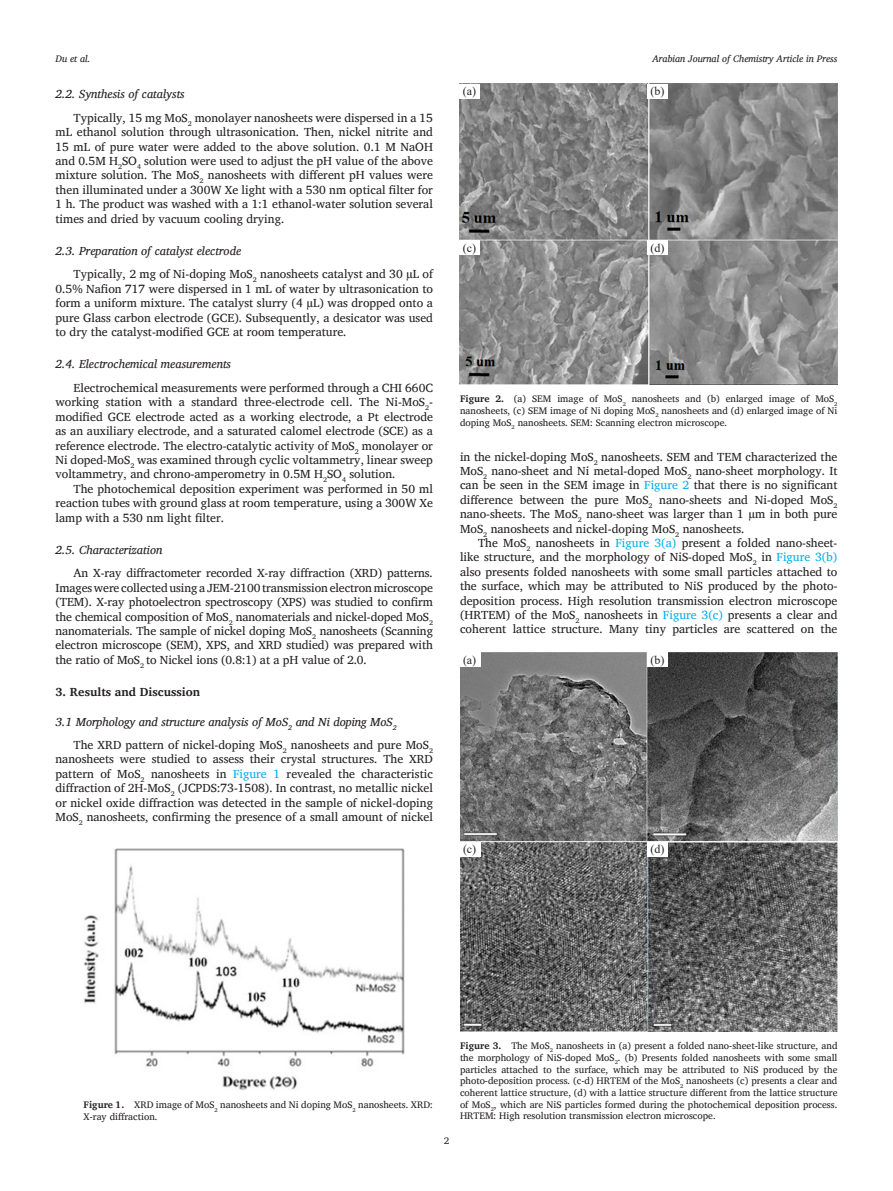
<style>
.page{position:relative;width:893px;height:1191px;background:#fff}
.page>*{position:absolute;margin:0;border:0;box-sizing:border-box;transform-origin:0 0}
.para_first_last{font:12px/14.4px "Charis SIL";color:#231f20;text-align:justify}
.para_first{font:12px/14.4px "Charis SIL";color:#231f20;text-align:justify}
.para{font:12px/14.4px "Charis SIL";color:#231f20;text-align:justify}
.para_last{font:12px/14.4px "Charis SIL";color:#231f20;text-align:justify}
.Head-B{font:italic 12px "Charis SIL";color:#231f20}
.Head-B_stack{font:italic 12px "Charis SIL";color:#231f20}
.Fig_label{font:12px "Times New Roman";color:#231f20}
.Head-A{font:700 12px "Charis SIL";color:#231f20}
.float_figure_figure{font:9.75px/11.7px "Charis SIL";color:#231f20;text-align:justify}
.t1{font:italic 9.75px "Charis SIL";color:#231f20}
.s1{color:#00aeef}
.s2{font-weight:700}
</style>
<div class="page">
<img style="left:84px;top:848px;width:321px;height:242px">
<img style="left:460px;top:83px;width:377px;height:301px">
<img style="left:460px;top:652px;width:377px;height:379px">
<div style="left:460px;top:652px;width:20px;height:15px;background:#fff"></div>
<div style="left:460px;top:84px;width:20px;height:14px;background:#fff"></div>
<div style="left:460px;top:842px;width:20px;height:14px;background:#fff"></div>
<div style="left:460px;top:240px;width:20px;height:15px;background:#fff"></div>
<div style="left:647px;top:652px;width:21px;height:15px;background:#fff"></div>
<div style="left:647px;top:84px;width:21px;height:14px;background:#fff"></div>
<div style="left:647px;top:842px;width:21px;height:14px;background:#fff"></div>
<div style="left:647px;top:240px;width:21px;height:15px;background:#fff"></div>
<p class="t1" style="left:56px;top:53px;width:36px">Du et al.</p>
<p class="t1" style="left:652px;top:53px;width:187px">Arabian Journal of Chemistry Article in Press</p>
<p class="Head-B" style="left:56px;top:87px;width:131px">2.2. Synthesis of catalysts</p>
<p class="para_first_last" style="left:56px;top:110px;width:379px;text-indent:18px">Typically, 15 mg MoS<sub>2</sub> monolayer nanosheets were dispersed in a 15 mL ethanol solution through ultrasonication. Then, nickel nitrite and 15 mL of pure water were added to the above solution. 0.1 M NaOH and 0.5M H<sub>2</sub>SO<sub>4</sub> solution were used to adjust the pH value of the above mixture solution. The MoS<sub>2</sub> nanosheets with different pH values were then illuminated under a 300W Xe light with a 530 nm optical filter for 1 h. The product was washed with a 1:1 ethanol-water solution several times and dried by vacuum cooling drying.</p>
<p class="Head-B" style="left:56px;top:244px;width:187px">2.3. Preparation of catalyst electrode</p>
<p class="para_first_last" style="left:56px;top:267px;width:379px;text-indent:18px">Typically, 2 mg of Ni-doping MoS<sub>2</sub> nanosheets catalyst and 30 µL of 0.5% Nafion 717 were dispersed in 1 mL of water by ultrasonication to form a uniform mixture. The catalyst slurry (4 µL) was dropped onto a pure Glass carbon electrode (GCE). Subsequently, a desicator was used to dry the catalyst-modified GCE at room temperature.</p>
<p class="Head-B" style="left:56px;top:357px;width:177px">2.4. Electrochemical measurements</p>
<p class="para_first" style="left:56px;top:380px;width:379px;text-indent:18px">Electrochemical measurements were performed through a CHI 660C working station with a standard three-electrode cell. The Ni-MoS<sub>2</sub>- modified GCE electrode acted as a working electrode, a Pt electrode as an auxiliary electrode, and a saturated calomel electrode (SCE) as a reference electrode. The electro-catalytic activity of MoS<sub>2</sub> monolayer or Ni doped-MoS<sub>2</sub> was examined through cyclic voltammetry, linear sweep voltammetry, and chrono-amperometry in 0.5M H<sub>2</sub>SO<sub>4</sub> solution.</p>
<p class="para_last" style="left:56px;top:481px;width:379px;text-indent:18px">The photochemical deposition experiment was performed in 50 ml reaction tubes with ground glass at room temperature, using a 300W Xe lamp with a 530 nm light filter.</p>
<p class="Head-B" style="left:56px;top:543px;width:108px">2.5. Characterization</p>
<p class="para_first_last" style="left:56px;top:566px;width:379px;text-indent:18px">An X-ray diffractometer recorded X-ray diffraction (XRD) patterns.<br>Images were collected using a JEM-2100 transmission electron microscope (TEM). X-ray photoelectron spectroscopy (XPS) was studied to confirm the chemical composition of MoS<sub>2</sub> nanomaterials and nickel-doped MoS<sub>2 </sub>nanomaterials. The sample of nickel doping MoS<sub>2</sub> nanosheets (Scanning electron microscope (SEM), XPS, and XRD studied) was prepared with the ratio of MoS<sub>2</sub> to Nickel ions (0.8:1) at a pH value of 2.0.</p>
<p class="Head-A" style="left:56px;top:685px;width:146px">3. Results and Discussion</p>
<p class="Head-B_stack" style="left:56px;top:714px;width:343px">3.1 Morphology and structure analysis of MoS<sub>2</sub> and Ni doping MoS<sub>2</sub></p>
<p class="para_first" style="left:56px;top:737px;width:379px;text-indent:18px">The XRD pattern of nickel-doping MoS<sub>2</sub> nanosheets and pure MoS<sub>2 </sub>nanosheets were studied to assess their crystal structures. The XRD pattern of MoS<sub>2</sub> nanosheets in <span class="s1">Figure 1</span> revealed the characteristic diffraction of 2H-MoS<sub>2</sub> (JCPDS:73-1508). In contrast, no metallic nickel or nickel oxide diffraction was detected in the sample of nickel-doping MoS<sub>2</sub> nanosheets, confirming the presence of a small amount of nickel</p>
<p class="Fig_label" style="left:463px;top:83px;width:15px">(a)</p>
<p class="Fig_label" style="left:463px;top:239px;width:15px">(c)</p>
<p class="Fig_label" style="left:650px;top:83px;width:15px">(b)</p>
<p class="Fig_label" style="left:650px;top:239px;width:15px">(d)</p>
<p class="float_figure_figure" style="left:460px;top:393px;width:379px"><span class="s2">Figure 2.</span> (a) SEM image of MoS<sub>2</sub> nanosheets and (b) enlarged image of MoS<sub>2 </sub>nanosheets, (c) SEM image of Ni doping MoS<sub>2</sub> nanosheets and (d) enlarged image of Ni doping MoS<sub>2</sub> nanosheets. SEM: Scanning electron microscope.</p>
<p class="para_first" style="left:460px;top:449px;width:379px">in the nickel-doping MoS<sub>2</sub> nanosheets. SEM and TEM characterized the MoS<sub>2</sub> nano-sheet and Ni metal-doped MoS<sub>2</sub> nano-sheet morphology. It can be seen in the SEM image in <span class="s1">Figure 2</span> that there is no significant difference between the pure MoS<sub>2</sub> nano-sheets and Ni-doped MoS<sub>2 </sub>nano-sheets. The MoS<sub>2</sub> nano-sheet was larger than 1 µm in both pure MoS<sub>2</sub> nanosheets and nickel-doping MoS<sub>2</sub> nanosheets.</p>
<p class="para" style="left:460px;top:535px;width:379px;text-indent:18px">The MoS<sub>2</sub> nanosheets in <span class="s1">Figure 3(a)</span> present a folded nano-sheet&shy;like structure, and the morphology of NiS-doped MoS<sub>2</sub> in <span class="s1">Figure 3(b) </span>also presents folded nanosheets with some small particles attached to the surface, which may be attributed to NiS produced by the photo&shy;deposition process. High resolution transmission electron microscope (HRTEM) of the MoS<sub>2</sub> nanosheets in <span class="s1">Figure 3(c)</span> presents a clear and coherent lattice structure. Many tiny particles are scattered on the</p>
<p class="Fig_label" style="left:463px;top:651px;width:15px">(a)</p>
<p class="Fig_label" style="left:463px;top:841px;width:15px">(c)</p>
<p class="Fig_label" style="left:650px;top:651px;width:15px">(b)</p>
<p class="Fig_label" style="left:650px;top:841px;width:15px">(d)</p>
<p class="float_figure_figure" style="left:84px;top:1099px;width:351px"><span class="s2">Figure 1.</span> XRD image of MoS<sub>2</sub> nanosheets and Ni doping MoS<sub>2</sub> nanosheets. XRD:<br>X-ray diffraction.</p>
<p class="float_figure_figure" style="left:444px;top:1134px;width:7px">2</p>
<p class="float_figure_figure" style="left:460px;top:1040px;width:379px"><span class="s2">Figure 3.</span> The MoS<sub>2</sub> nanosheets in (a) present a folded nano-sheet-like structure, and the morphology of NiS-doped MoS<sub>2</sub>. (b) Presents folded nanosheets with some small particles attached to the surface, which may be attributed to NiS produced by the photo-deposition process. (c-d) HRTEM of the MoS<sub>2</sub> nanosheets (c) presents a clear and coherent lattice structure, (d) with a lattice structure different from the lattice structure of MoS<sub>2</sub>, which are NiS particles formed during the photochemical deposition process.<br>HRTEM: High resolution transmission electron microscope.</p>
</div>
